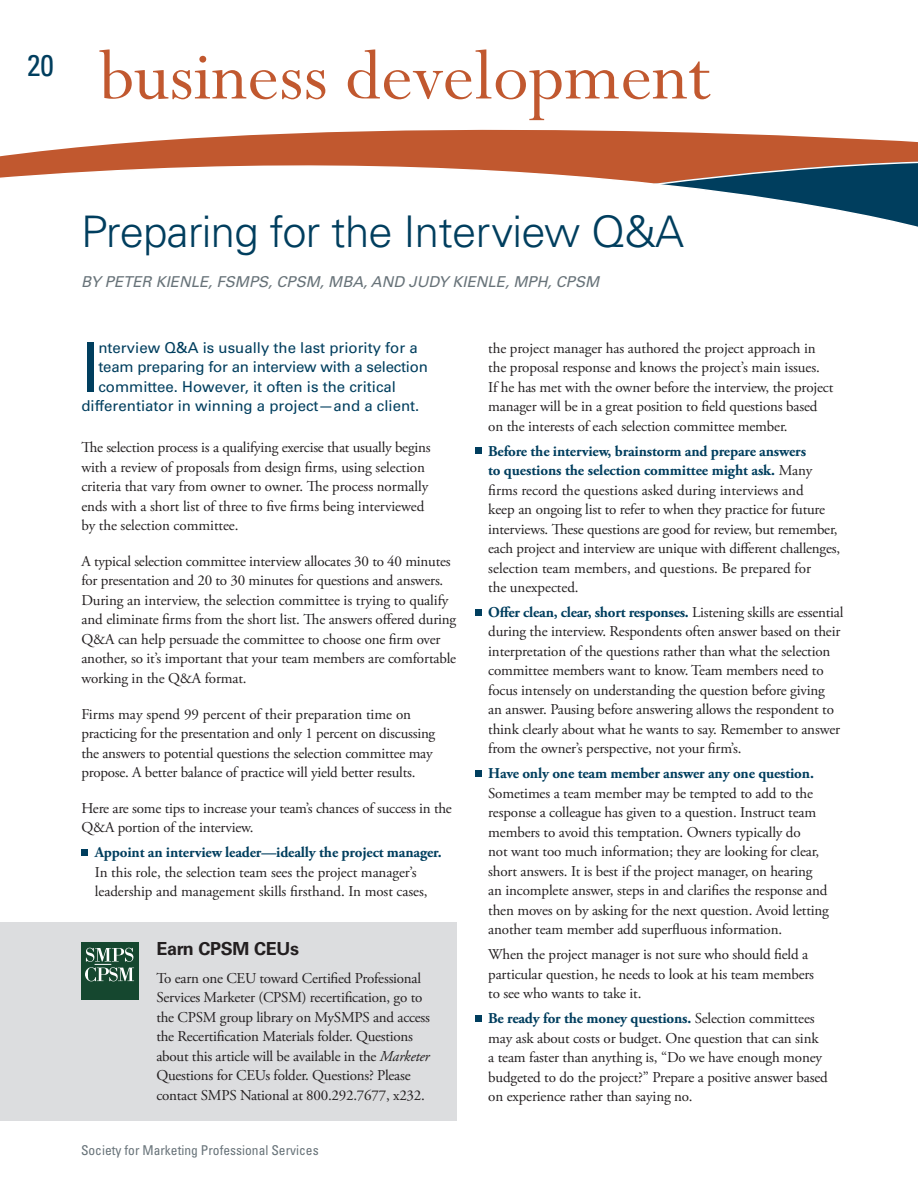
<style>
.page{position:relative;width:918px;height:1188px;background:#fff}
.page>*{position:absolute;margin:0;border:0;box-sizing:border-box;transform-origin:0 0}
.t1{font:78px "Perpetua";color:#c1582f}
.t2{font:69px "Univers LT Std";color:#003e5e}
.t3{font:300 43.5px "Univers LT Std";letter-spacing:-.015em;color:#003e5e}
.t4{font:condensed 30px "Univers LT Std";color:#003e5e}
.t5{font:700 18px "Univers LT Std";letter-spacing:-.015em;color:#231f20}
.t6{font:15px/19.5px "Adobe Garamond Pro";letter-spacing:-.01em;color:#231f20}
.t7{font:15px "Univers LT Std";color:#003e5e}
.t8{font:700 15px "Adobe Garamond Pro";letter-spacing:-.01em;color:#003e5e}
.t9{font:italic 15px "Univers LT Std";color:#687379}
.t10{font:condensed 13.5px "Univers LT Std";color:#687379}
.s1{font-style:italic}
.s2{font-weight:700;color:#003e5e}
</style>
<div class="page">
<svg style="left:339px;top:129px;width:326px;height:3px"></svg>
<svg style="left:0;top:132px;width:918px;height:95px"></svg>
<div style="left:81px;top:849px;width:7px;height:7px;background:#003e5e"></div>
<div style="left:475px;top:447px;width:6px;height:7px;background:#003e5e"></div>
<svg style="left:475px;top:609px;width:6px;height:6px"></svg>
<div style="left:475px;top:770px;width:6px;height:7px;background:#003e5e"></div>
<div style="left:475px;top:1015px;width:6px;height:7px;background:#003e5e"></div>
<div style="left:0;top:922px;width:457px;height:198px;background:#dcdddf"></div>
<div style="left:81px;top:942px;width:57px;height:57px;background:#15472f"></div>
<svg style="left:85px;top:948px;width:49px;height:33px"></svg>
<h3 class="t4" style="left:27px;top:46px;width:28px">20</h3>
<h1 class="t1" style="left:100px;top:27px;width:613px">business development</h1>
<h3 class="t3" style="left:81px;top:206px;width:605px">Preparing for the Interview Q&amp;A</h3>
<p class="t9" style="left:81px;top:273px;width:95px">BY PETER KIENLE</p>
<p class="t9" style="left:208px;top:273px;width:264px">, FSMPS, CPSM, MBA, AND JUDY KIENLE</p>
<p class="t9" style="left:505px;top:273px;width:96px">, MPH, CPSM</p>
<h2 class="t2" style="left:81px;top:326px;width:21px">I</h2>
<p class="t7" style="left:98px;top:338px;width:321px">nterview Q&amp;A is usually the last priority for a</p>
<p class="t7" style="left:98px;top:358px;width:331px">team preparing for an interview with a selection</p>
<p class="t7" style="left:98px;top:377px;width:299px">committee. However, it often is the critical</p>
<p class="t7" style="left:81px;top:397px;width:340px">differentiator in winning a project—and a client.</p>
<p class="t6" style="left:81px;top:438px;width:351px">The selection process is a qualifying exercise that usually begins with a review of proposals from design firms, using selection criteria that vary from owner to owner. The process normally ends with a short list of three to five firms being interviewed by the selection committee.</p>
<p class="t6" style="left:81px;top:552px;width:376px">A typical selection committee interview allocates 30 to 40 minutes for presentation and 20 to 30 minutes for questions and answers.<br>During an interview, the selection committee is trying to qualify and eliminate firms from the short list. The answers offered during Q&amp;A can help persuade the committee to choose one firm over another, so it’s important that your team members are comfortable working in the Q&amp;A format.</p>
<p class="t6" style="left:81px;top:705px;width:355px">Firms may spend 99 percent of their preparation time on practicing for the presentation and only 1 percent on discussing the answers to potential questions the selection committee may propose. A better balance of practice will yield better results.</p>
<p class="t6" style="left:81px;top:799px;width:372px">Here are some tips to increase your team’s chances of success in the<br>Q&amp;A portion of the interview.</p>
<p class="t8" style="left:95px;top:844px;width:348px">Appoint an interview leader—ideally the project manager.</p>
<p class="t6" style="left:95px;top:863px;width:334px">In this role, the selection team sees the project manager’s leadership and management skills firsthand. In most cases,</p>
<p class="t5" style="left:156px;top:938px;width:144px">Earn CPSM CEUs</p>
<p class="t6" style="left:156px;top:969px;width:275px">To earn one CEU toward Certified Professional Services Marketer (CPSM) recertification, go to the CPSM group library on MySMPS and access the Recertification Materials folder. Questions about this article will be available in the <span class="s1">Marketer </span>Questions for CEUs folder. Questions? Please contact SMPS National at 800.292.7677, x232.</p>
<p class="t10" style="left:81px;top:1141px;width:239px">Society for Marketing Professional Services</p>
<p class="t6" style="left:488px;top:339px;width:347px">the project manager has authored the project approach in the proposal response and knows the project’s main issues.<br>If he has met with the owner before the interview, the project manager will be in a great position to field questions based on the interests of each selection committee member.</p>
<p class="t6" style="left:488px;top:442px;width:353px"><span class="s2">Before the interview, brainstorm and prepare answers<br>to questions the selection committee might ask.</span> Many firms record the questions asked during interviews and<br>keep an ongoing list to refer to when they practice for future interviews. These questions are good for review, but remember, each project and interview are unique with different challenges, selection team members, and questions. Be prepared for<br>the unexpected.</p>
<p class="t6" style="left:488px;top:603px;width:357px"><span class="s2">Offer clean, clear, short responses.</span> Listening skills are essential during the interview. Respondents often answer based on their interpretation of the questions rather than what the selection committee members want to know. Team members need to focus intensely on understanding the question before giving<br>an answer. Pausing before answering allows the respondent to think clearly about what he wants to say. Remember to answer from the owner’s perspective, not your firm’s.</p>
<p class="t8" style="left:488px;top:765px;width:327px">Have only one team member answer any one question.</p>
<p class="t6" style="left:488px;top:784px;width:342px">Sometimes a team member may be tempted to add to the response a colleague has given to a question. Instruct team members to avoid this temptation. Owners typically do<br>not want too much information; they are looking for clear, short answers. It is best if the project manager, on hearing an incomplete answer, steps in and clarifies the response and then moves on by asking for the next question. Avoid letting another team member add superfluous information.</p>
<p class="t6" style="left:488px;top:945px;width:327px">When the project manager is not sure who should field a particular question, he needs to look at his team members to see who wants to take it.</p>
<p class="t6" style="left:488px;top:1009px;width:341px"><span class="s2">Be ready for the money questions.</span> Selection committees may ask about costs or budget. One question that can sink a team faster than anything is, “Do we have enough money budgeted to do the project?” Prepare a positive answer based on experience rather than saying no.</p>
</div>
